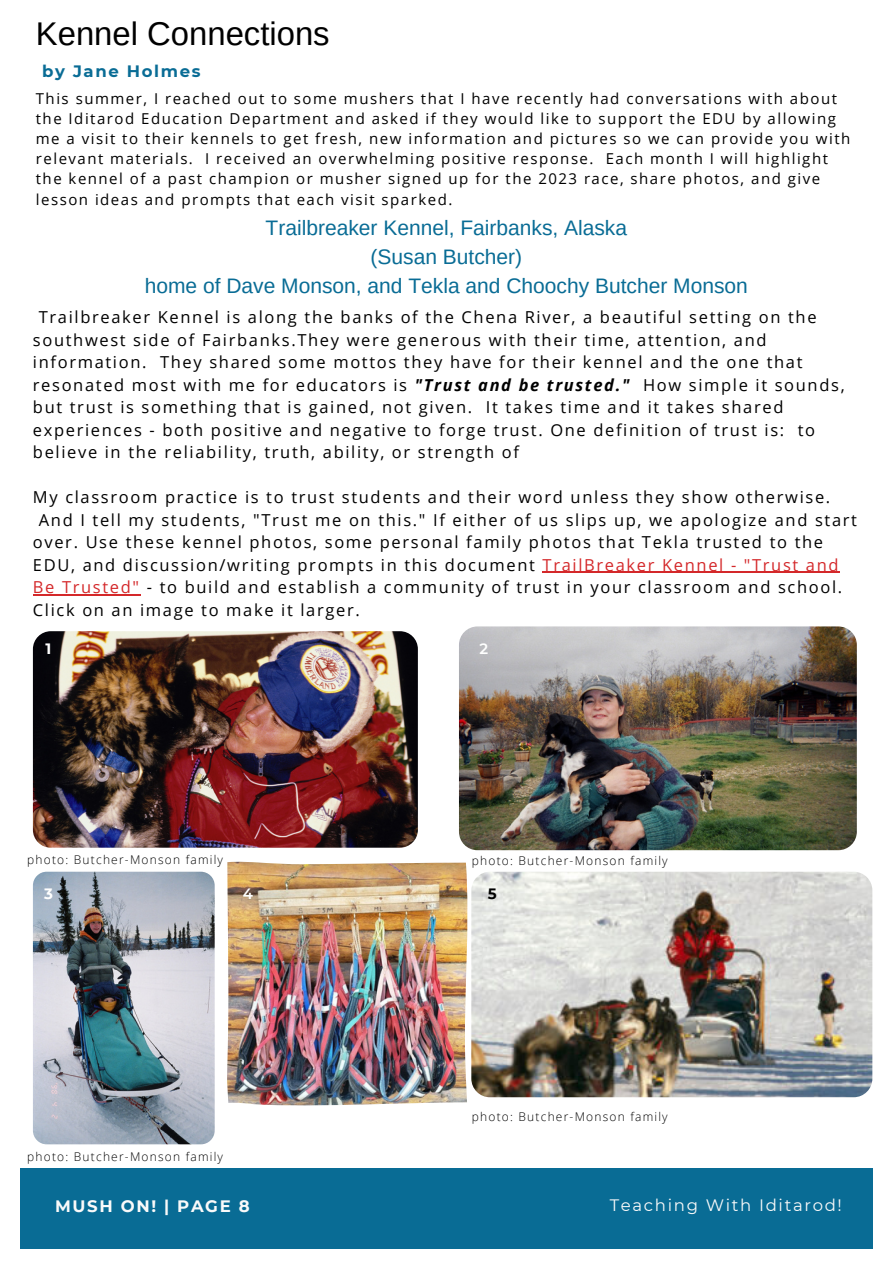
<style>
.page{position:relative;width:893px;height:1264px;background:#fff}
.page>*{position:absolute;margin:0;border:0;box-sizing:border-box;transform-origin:0 0}
.t1{font:32.85px "Arimo";color:#000}
.t2{font:21px/29.2px "Arimo";color:#096c95;text-align:center}
.t3{font:16.5px/22.5px "Open Sans";letter-spacing:.1em;color:#000}
.t4{font:16.5px "Montserrat";letter-spacing:.1em;color:#fafafa}
.t5{font:700 16.5px "Montserrat";letter-spacing:.1em;color:#fafafa}
.t6{font:700 16.5px "Montserrat";letter-spacing:.1em;color:#096c95}
.t7{font:15px/20.2px "Open Sans";letter-spacing:.1em;color:#000}
.t8{font:700 15px "Montserrat";color:#fff}
.t9{font:600 15px "Montserrat";color:#fff}
.t10{font:700 15px "Montserrat";color:#000}
.t11{font:300 12px "Open Sans";letter-spacing:.1em;color:#000}
.s1{font-weight:700;font-style:italic}
.s2{color:#d4282a}
</style>
<div class="page">
<div style="left:20px;top:1168px;width:852px;height:81px;background:#096c95"></div>
<img style="left:33px;top:871px;width:182px;height:273px;border-radius:14px">
<img style="left:33px;top:631px;width:385px;height:216px;border-radius:18px">
<img style="left:471px;top:871px;width:401px;height:226px;border-radius:19px">
<img style="left:459px;top:626px;width:397px;height:224px;border-radius:19px">
<img style="left:227px;top:861px;width:241px;height:244px">
<hr style="left:542px;top:572px;width:298px;height:1px;background:#d4282a">
<hr style="left:33px;top:594px;width:108px;height:1px;background:#d4282a">
<h1 class="t1" style="left:36px;top:16px;width:295px">Kennel Connections</h1>
<p class="t6" style="left:42px;top:61px;width:160px">by Jane Holmes</p>
<p class="t7" style="left:36px;top:88px;width:815px">This summer, I reached out to some mushers that I have recently had conversations with about the Iditarod Education Department and asked if they would like to support the EDU by allowing me a visit to their kennels to get fresh, new information and pictures so we can provide you with relevant materials. I received an overwhelming positive response. Each month I will highlight the kennel of a past champion or musher signed up for the 2023 race, share photos, and give lesson ideas and prompts that each visit sparked.</p>
<p class="t2" style="left:145px;top:213px;width:604px">Trailbreaker Kennel, Fairbanks, Alaska<br>(Susan Butcher)<br>home of Dave Monson, and Tekla and Choochy Butcher Monson</p>
<p class="t3" style="left:33px;top:306px;width:813px;text-indent:6px">Trailbreaker Kennel is along the banks of the Chena River, a beautiful setting on the southwest side of Fairbanks.They were generous with their time, attention, and information. They shared some mottos they have for their kennel and the one that resonated most with me for educators is <span class="s1">"Trust and be trusted."</span> How simple it sounds, but trust is something that is gained, not given. It takes time and it takes shared experiences - both positive and negative to forge trust. One definition of trust is: to believe in the reliability, truth, ability, or strength of</p>
<p class="t3" style="left:33px;top:485px;width:798px">My classroom practice is to trust students and their word unless they show otherwise.</p>
<p class="t3" style="left:39px;top:508px;width:819px">And I tell my students, "Trust me on this." If either of us slips up, we apologize and start</p>
<p class="t3" style="left:33px;top:530px;width:791px">over. Use these kennel photos, some personal family photos that Tekla trusted to the</p>
<p class="t3" style="left:33px;top:553px;width:807px">EDU, and discussion/writing prompts in this document <span class="s2">TrailBreaker Kennel - "Trust and</span></p>
<p class="t3" style="left:33px;top:575px;width:810px"><span class="s2">Be Trusted"</span> - to build and establish a community of trust in your classroom and school.</p>
<p class="t3" style="left:33px;top:598px;width:328px">Click on an image to make it larger.</p>
<p class="t8" style="left:45px;top:639px;width:7px">1</p>
<p class="t9" style="left:479px;top:639px;width:10px">2</p>
<p class="t11" style="left:27px;top:850px;width:197px">photo: Butcher-Monson family</p>
<p class="t11" style="left:472px;top:852px;width:197px">photo: Butcher-Monson family</p>
<p class="t8" style="left:44px;top:884px;width:10px">3</p>
<p class="t9" style="left:243px;top:884px;width:12px">4</p>
<p class="t10" style="left:488px;top:884px;width:10px">5</p>
<p class="t11" style="left:27px;top:1147px;width:197px">photo: Butcher-Monson family</p>
<p class="t5" style="left:55px;top:1196px;width:196px">MUSH ON! | PAGE 8</p>
<p class="t11" style="left:472px;top:1108px;width:197px">photo: Butcher-Monson family</p>
<p class="t4" style="left:609px;top:1194px;width:234px">Teaching With Iditarod!</p>
</div>
